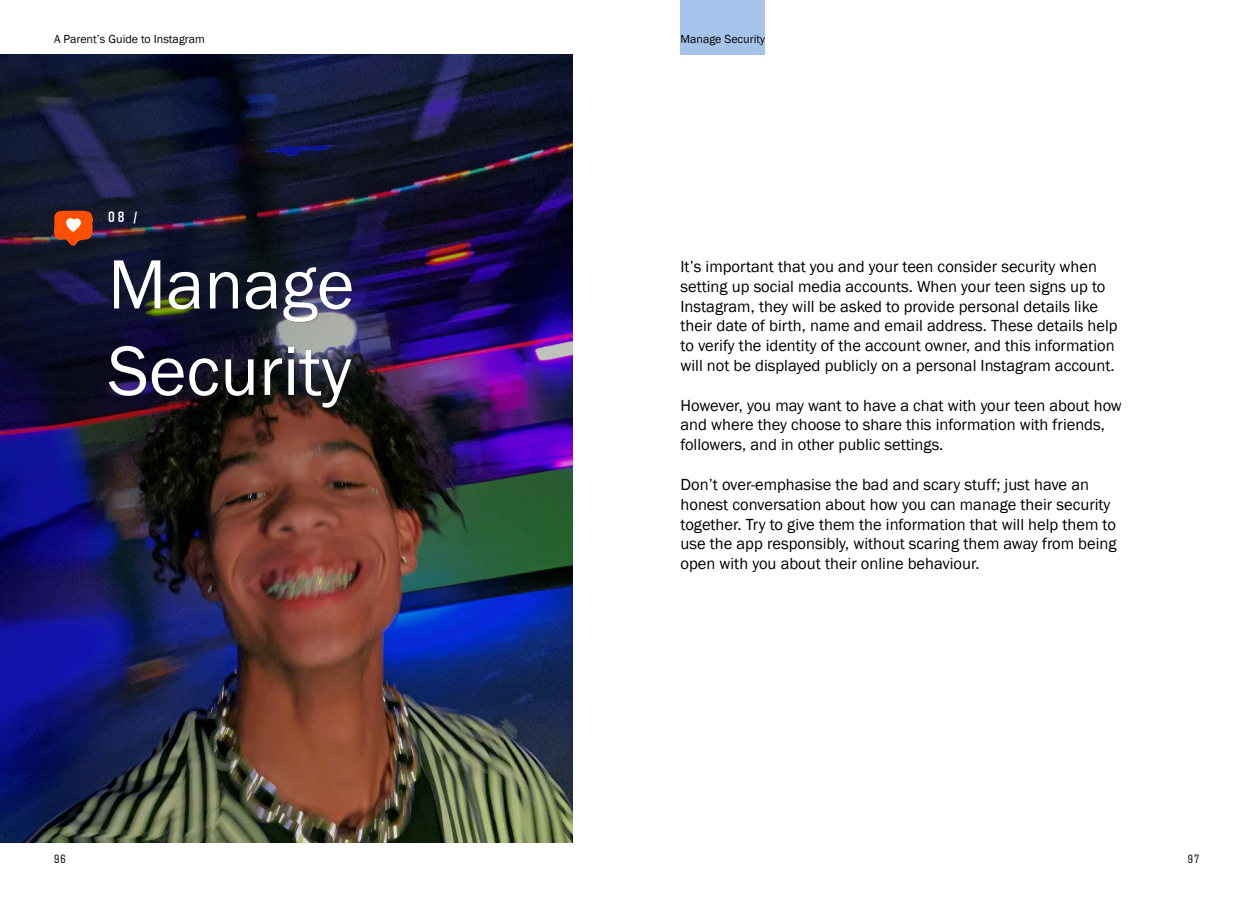
<style>
.page{position:relative;width:1253px;height:897px;background:#fff}
.page>*{position:absolute;margin:0;border:0;box-sizing:border-box;transform-origin:0 0}
.t1{font:72px/86.4px "Franklin Gothic";color:#fff}
.t2{font:16.5px/19.8px "Franklin Gothic";color:#000}
.t3{font:500 15px "Aveny T";color:#fff}
.t4{font:12px "Franklin Gothic";color:#020203}
.t5{font:12px "Aveny T";color:#020203}
</style>
<div class="page">
<img style="left:0;top:54px;width:572px;height:788px">
<div style="left:680px;top:0;width:85px;height:54px;background:#a6c3eb"></div>
<div style="left:110px;top:213px;width:243px;height:196px;background:#000;opacity:.15"></div>
<svg style="left:54px;top:210px;width:39px;height:36px"></svg>
<p class="t4" style="left:54px;top:32px;width:152px">A Parent’s Guide to Instagram</p>
<p class="t4" style="left:680px;top:31px;width:86px">Manage Security</p>
<p class="t3" style="left:108px;top:208px;width:31px">08 /</p>
<h1 class="t1" style="left:108px;top:243px;width:248px">Manage<br>Security</h1>
<p class="t2" style="left:680px;top:257px;width:439px">It’s important that you and your teen consider security when setting up social media accounts. When your teen signs up to Instagram, they will be asked to provide personal details like their date of birth, name and email address. These details help to verify the identity of the account owner, and this information will not be displayed publicly on a personal Instagram account.</p>
<p class="t2" style="left:680px;top:395px;width:443px">However, you may want to have a chat with your teen about how and where they choose to share this information with friends, followers, and in other public settings.</p>
<p class="t2" style="left:680px;top:475px;width:438px">Don’t over-emphasise the bad and scary stuff; just have an honest conversation about how you can manage their security together. Try to give them the information that will help them to use the app responsibly, without scaring them away from being open with you about their online behaviour.</p>
<p class="t5" style="left:54px;top:851px;width:13px">96</p>
<p class="t5" style="left:1188px;top:851px;width:13px">97</p>
</div>
